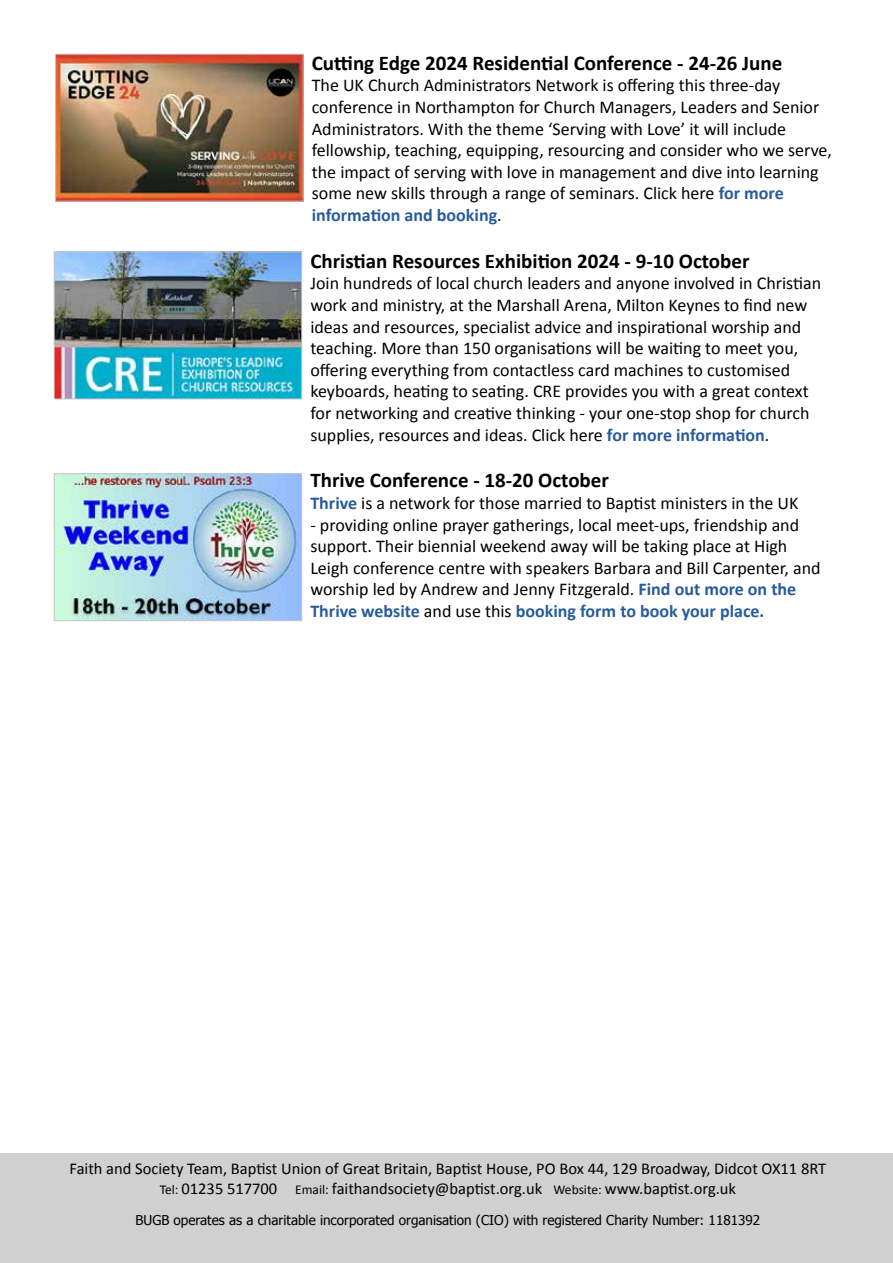
<style>
.page{position:relative;width:893px;height:1263px;background:#fff}
.page>*{position:absolute;margin:0;border:0;box-sizing:border-box;transform-origin:0 0}
.t1{font:700 21px "Calibri";color:#000}
.t2{font:18px/21.6px "Calibri";color:#000}
.t3{font:16.5px/19.8px "Calibri";color:#000;text-align:center}
.t4{font:13.5px "Tahoma";color:#000}
.s1{font-weight:700;color:#275b9b}
.s2{font-size:13.5px}
</style>
<div class="page">
<div style="left:0;top:1154px;width:893px;height:109px;background:#d0d0d0"></div>
<img style="left:56px;top:254px;width:244px;height:143px">
<div style="left:54px;top:252px;width:248px;height:147px;border:1px solid #c6c6c6"></div>
<img style="left:56px;top:475px;width:244px;height:144px">
<div style="left:54px;top:473px;width:248px;height:148px;border:1px solid #c6c6c6"></div>
<img style="left:57px;top:56px;width:244px;height:143px">
<div style="left:55px;top:54px;width:248px;height:147px;border:1px solid #c6c6c6"></div>
<p class="t1" style="left:312px;top:48px;width:472px">Cutting Edge 2024 Residential Conference - 24-26 June</p>
<p class="t2" style="left:312px;top:74px;width:522px">The UK Church Administrators Network is offering this three-day conference in Northampton for Church Managers, Leaders and Senior Administrators. With the theme ‘Serving with Love’ it will include fellowship, teaching, equipping, resourcing and consider who we serve, the impact of serving with love in management and dive into learning some new skills through a range of seminars. Click here <span class="s1">for more information and booking</span>.</p>
<p class="t1" style="left:310px;top:246px;width:441px">Christian Resources Exhibition 2024 - 9-10 October</p>
<p class="t2" style="left:310px;top:272px;width:512px">Join hundreds of local church leaders and anyone involved in Christian work and ministry, at the Marshall Arena, Milton Keynes to find new ideas and resources, specialist advice and inspirational worship and teaching. More than 150 organisations will be waiting to meet you, offering everything from contactless card machines to customised keyboards, heating to seating. CRE provides you with a great context for networking and creative thinking - your one-stop shop for church supplies, resources and ideas. Click here <span class="s1">for more information</span>.</p>
<p class="t1" style="left:310px;top:466px;width:300px">Thrive Conference - 18-20 October</p>
<p class="t2" style="left:310px;top:492px;width:490px"><span class="s1">Thrive</span> is a network for those married to Baptist ministers in the UK</p>
<p class="t2" style="left:310px;top:513px;width:512px">- providing online prayer gatherings, local meet-ups, friendship and support. Their biennial weekend away will be taking place at High Leigh conference centre with speakers Barbara and Bill Carpenter, and worship led by Andrew and Jenny Fitzgerald. <span class="s1">Find out more on the Thrive website</span> and use this <span class="s1">booking form to book your place.</span></p>
<p class="t3" style="left:70px;top:1158px;width:758px">Faith and Society Team, Baptist Union of Great Britain, Baptist House, PO Box 44, 129 Broadway, Didcot OX11 8RT<br><span class="s2">Tel:</span> 01235 517700 <span class="s2">Email:</span> faithandsociety@baptist.org.uk <span class="s2">Website:</span> www.baptist.org.uk</p>
<p class="t4" style="left:136px;top:1211px;width:626px">BUGB operates as a charitable incorporated organisation (CIO) with registered Charity Number: 1181392</p>
</div>
